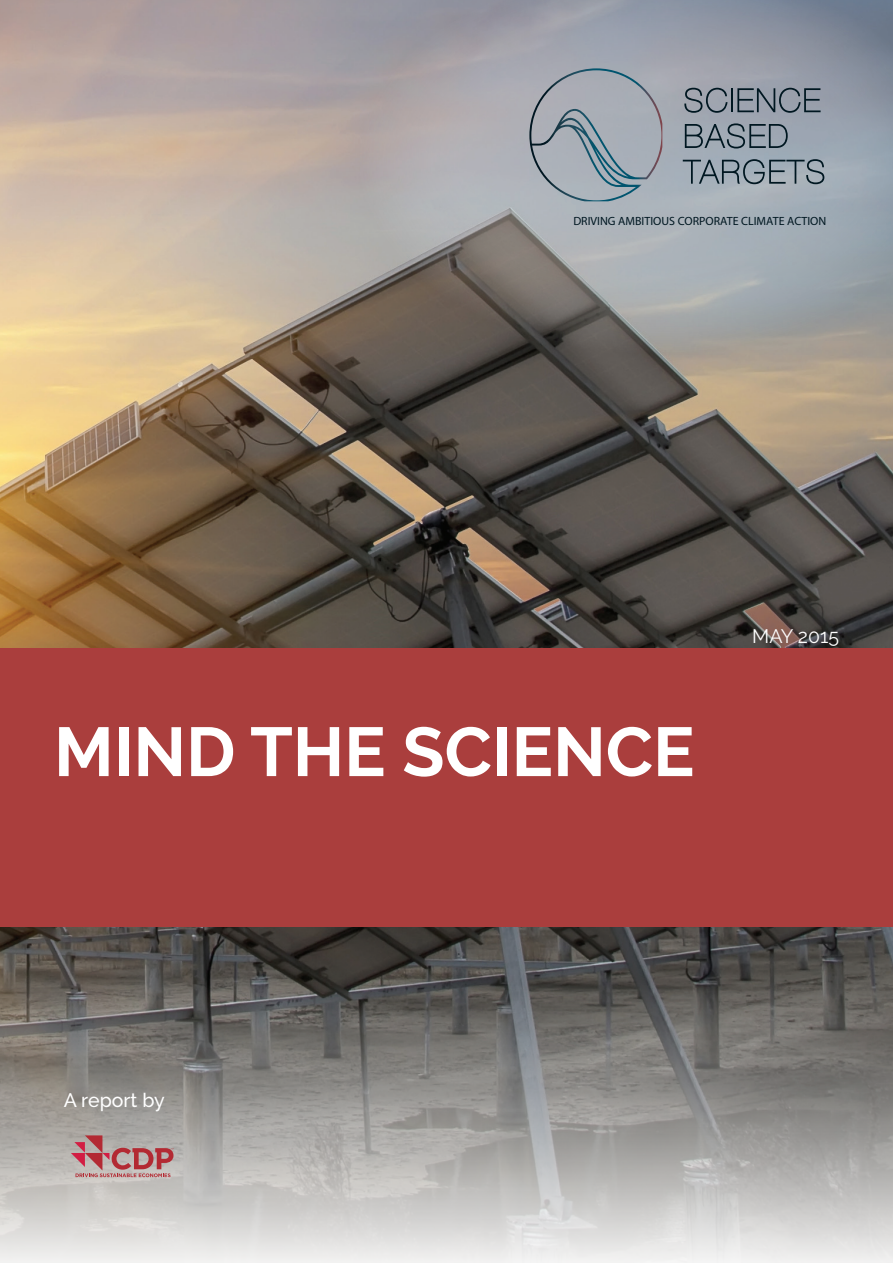
<style>
.page{position:relative;width:893px;height:1263px;background:#fff}
.page>*{position:absolute;margin:0;border:0;box-sizing:border-box;transform-origin:0 0}
.heading_2{font:700 69px "Raleway";color:#fff}
.heading_2-2{font:500 19.5px "Raleway";color:#fff}
.t1{font:19.5px "Raleway";color:#fff}
.t2{font:12px "Myriad Pro";color:#001721}
</style>
<div class="page">
<img style="left:0;top:0;width:893px;height:648px">
<svg style="left:0;top:927px;width:893px;height:336px"></svg>
<div style="left:0;top:648px;width:893px;height:279px;background:#aa3e3d"></div>
<svg style="left:357px;top:0;width:536px;height:354px"></svg>
<svg style="left:683px;top:159px;width:141px;height:25px"></svg>
<svg style="left:685px;top:123px;width:103px;height:26px"></svg>
<svg style="left:684px;top:88px;width:43px;height:25px"></svg>
<hr style="left:731px;top:88px;width:2px;height:24px;background:#001721">
<svg style="left:737px;top:88px;width:84px;height:25px"></svg>
<img style="left:529px;top:68px;width:133px;height:133px">
<svg style="left:71px;top:1135px;width:102px;height:42px"></svg>
<p class="t2" style="left:573px;top:214px;width:255px">DRIVING AMBITIOUS CORPORATE CLIMATE ACTION</p>
<p class="heading_2" style="left:54px;top:712px;width:642px">MIND THE SCIENCE</p>
<p class="t1" style="left:752px;top:625px;width:88px">MAY 2015</p>
<p class="heading_2-2" style="left:64px;top:1089px;width:103px">A report by</p>
</div>
